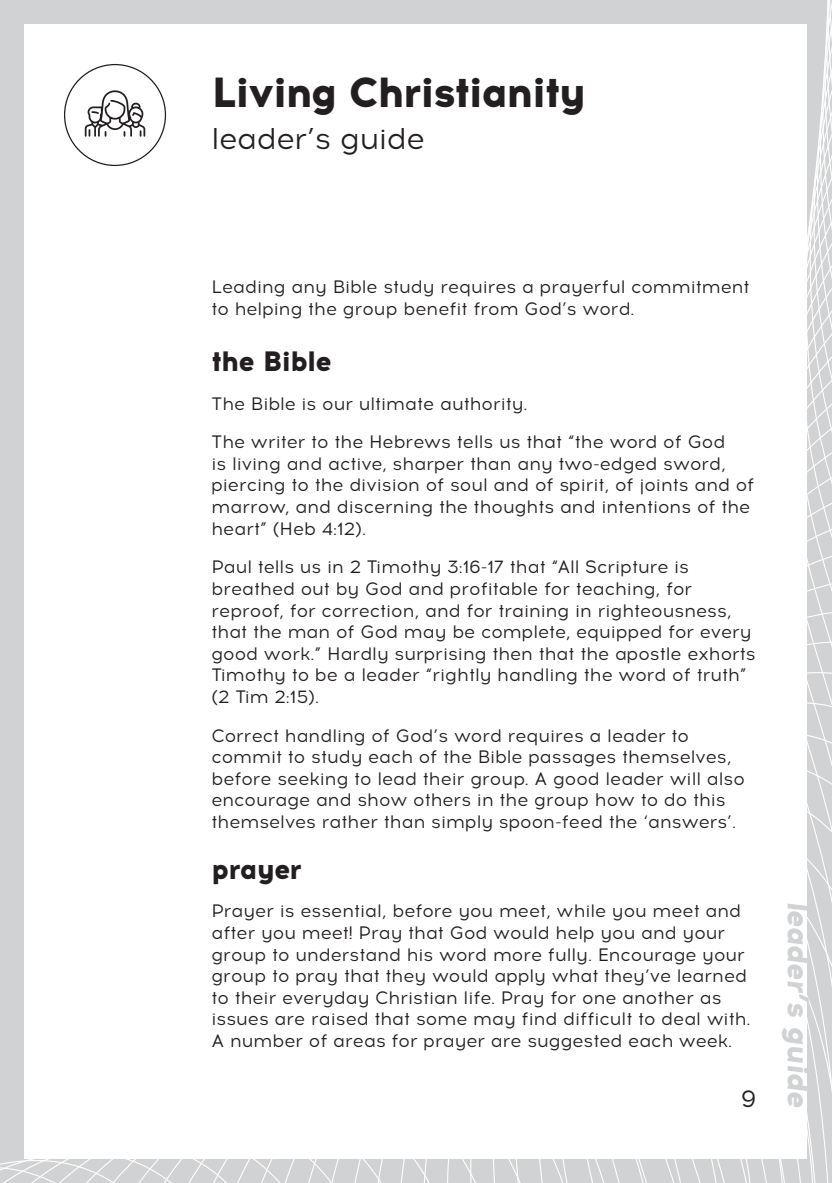
<style>
.page{position:relative;width:832px;height:1183px;background:#fff}
.page>*{position:absolute;margin:0;border:0;box-sizing:border-box;transform-origin:0 0}
.t1{font:800 42px "Acrom";letter-spacing:-.04em;color:#231f20}
.t2{font:30px "Acrom";letter-spacing:-.01em;color:#231f20}
.t3{font:800 30px "Acrom";color:#d1d2d4}
.t4{font:800 28px "Acrom";letter-spacing:-.03em;color:#231f20}
.t5{font:24px "Acrom";color:#231f20}
.t6{font:18px/21.6px "Acrom";color:#231f20}
</style>
<div class="page">
<div style="left:0;top:0;width:831px;height:1182px;background:#d1d2d4"></div>
<div style="left:24px;top:24px;width:783px;height:1134px;background:#fff"></div>
<svg style="left:64px;top:64px;width:102px;height:102px"></svg>
<svg style="left:0;top:1158px;width:450px;height:25px"></svg>
<svg style="left:807px;top:0;width:25px;height:1102px"></svg>
<h1 class="t1" style="left:211px;top:61px;width:376px">Living Christianity</h1>
<h2 class="t2" style="left:211px;top:119px;width:215px">leader’s guide</h2>
<p class="t6" style="left:211px;top:276px;width:539px">Leading any Bible study requires a prayerful commitment to helping the group benefit from God’s word.</p>
<h3 class="t4" style="left:211px;top:340px;width:122px">the Bible</h3>
<p class="t6" style="left:211px;top:384px;width:515px;line-height:38.6px">The Bible is our ultimate authority.<br>The writer to the Hebrews tells us that “the word of God</p>
<p class="t6" style="left:211px;top:453px;width:544px">is living and active, sharper than any two-edged sword, piercing to the division of soul and of spirit, of joints and of marrow, and discerning the thoughts and intentions of the heart” (Heb 4:12).</p>
<p class="t6" style="left:211px;top:557px;width:545px">Paul tells us in 2 Timothy 3:16-17 that “All Scripture is breathed out by God and profitable for teaching, for reproof, for correction, and for training in righteousness, that the man of God may be complete, equipped for every good work.” Hardly surprising then that the apostle exhorts Timothy to be a leader “rightly handling the word of truth” (2 Tim 2:15).</p>
<p class="t6" style="left:211px;top:725px;width:535px">Correct handling of God’s word requires a leader to commit to study each of the Bible passages themselves, before seeking to lead their group. A good leader will also encourage and show others in the group how to do this themselves rather than simply spoon-feed the ‘answers’.</p>
<h3 class="t4" style="left:211px;top:847px;width:92px">prayer</h3>
<p class="t6" style="left:211px;top:900px;width:540px">Prayer is essential, before you meet, while you meet and after you meet! Pray that God would help you and your group to understand his word more fully. Encourage your group to pray that they would apply what they’ve learned to their everyday Christian life. Pray for one another as issues are raised that some may find difficult to deal with.<br>A number of areas for prayer are suggested each week.</p>
<h2 class="t3" style="left:820px;top:900px;width:214px;rotate:90deg">leader’s guide</h2>
<h3 class="t5" style="left:741px;top:1083px;width:16px">9</h3>
</div>
